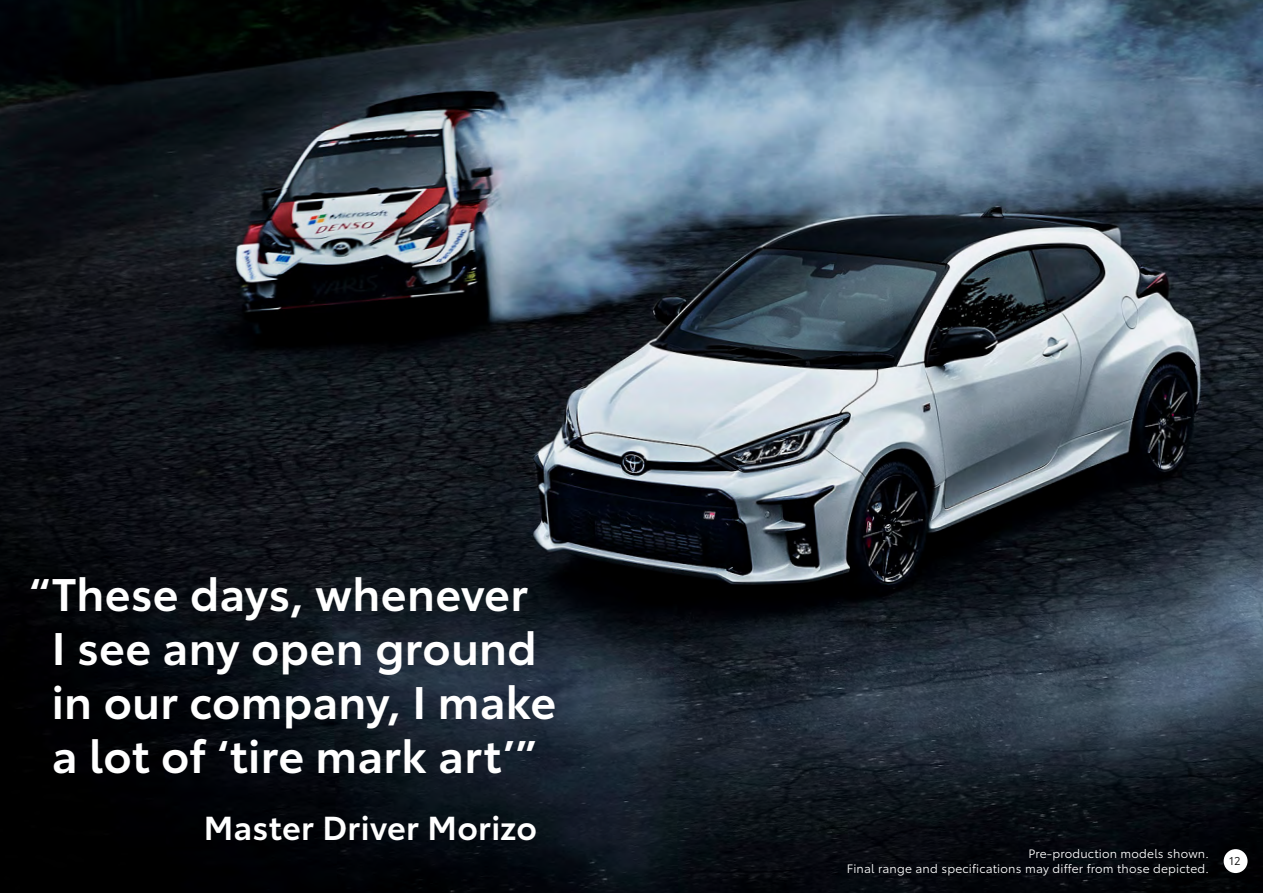
<style>
.page{position:relative;width:1263px;height:893px;background:#fff}
.page>*{position:absolute;margin:0;border:0;box-sizing:border-box;transform-origin:0 0}
.t1{font:600 45px/54px "Toyota Type";letter-spacing:.005em;color:#fff}
.t2{font:600 32.7px "Toyota Type";letter-spacing:.01em;color:#fff}
.t3{font:12px/14.4px "Toyota Type";letter-spacing:.015em;color:#fff;text-align:right}
.t4{font:11.25px "Toyota Type";color:#000}
</style>
<div class="page">
<img style="left:0;top:0;width:1263px;height:893px">
<div style="left:1224px;top:849px;width:23px;height:24px;background:#fff;border-radius:50%"></div>
<h1 class="t1" style="left:52px;top:564px;width:506px;text-indent:-22px">“These days, whenever<br>I see any open ground in our company, I make a lot of ‘tire mark art’”</h1>
<h2 class="t2" style="left:204px;top:803px;width:335px">Master Driver Morizo</h2>
<p class="t3" style="left:847px;top:846px;width:364px">Pre-production models shown.<br>Final range and specifications may differ from those depicted.</p>
<p class="t4" style="left:1229px;top:853px;width:13px">12</p>
</div>
